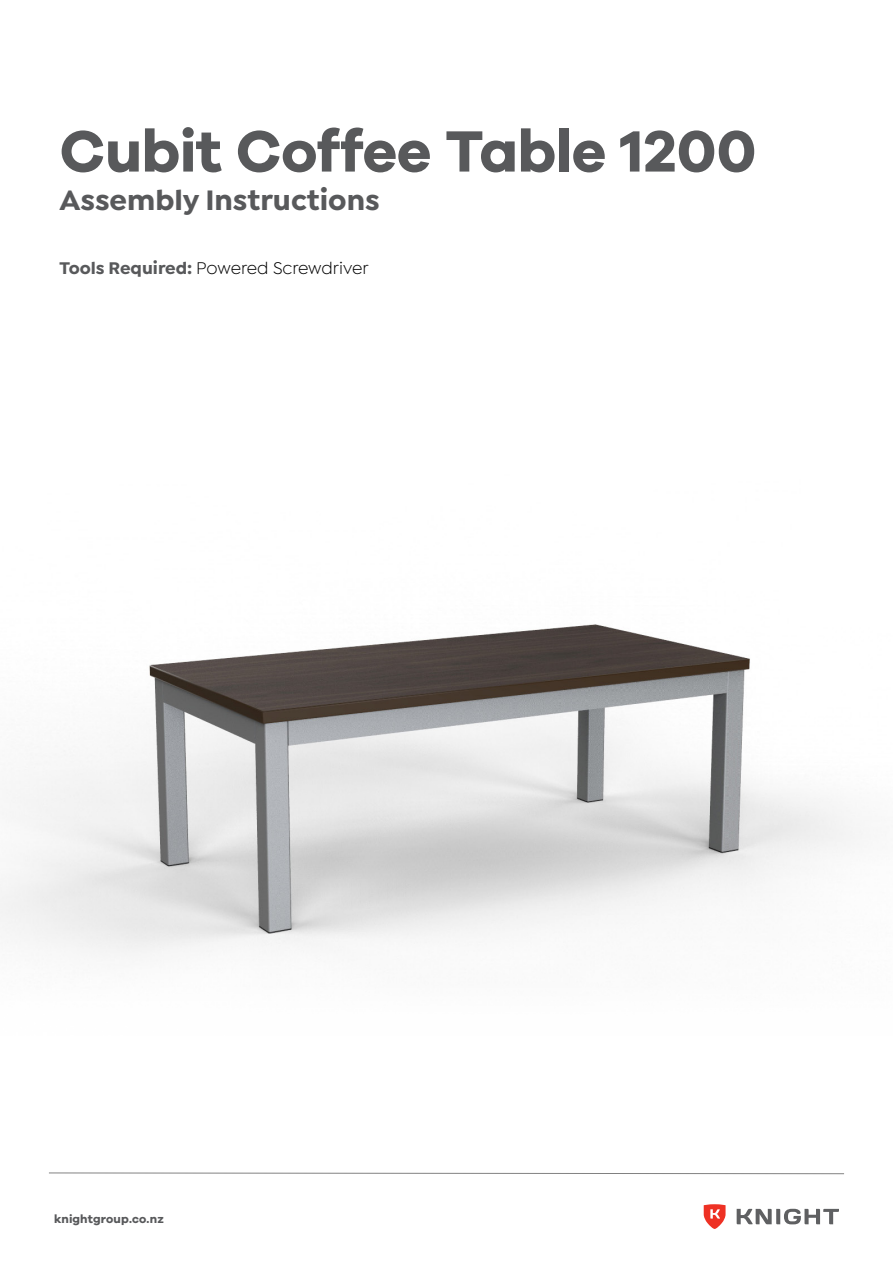
<style>
.page{position:relative;width:893px;height:1263px;background:#fff}
.page>*{position:absolute;margin:0;border:0;box-sizing:border-box;transform-origin:0 0}
.t1{font:700 60px "Galano Grotesque";letter-spacing:-.005em;color:#58595b}
.t2{font:700 30px "Isidora Sans";color:#58595b}
.t3{font:18px "Isidora Sans";color:#000}
.t4{font:700 12px "Galano Grotesque";letter-spacing:.01em;color:#58595b}
.s1{font-weight:700;color:#58595b}
</style>
<div class="page">
<svg style="left:49px;top:1172px;width:795px;height:2px"></svg>
<svg style="left:704px;top:1204px;width:21px;height:25px"></svg>
<svg style="left:737px;top:1209px;width:102px;height:15px"></svg>
<img style="left:0;top:624px;width:863px;height:331px">
<h1 class="t1" style="left:60px;top:114px;width:698px">Cubit Coffee Table 1200</h1>
<h2 class="t2" style="left:60px;top:181px;width:322px">Assembly Instructions</h2>
<p class="t3" style="left:60px;top:258px;width:310px"><span class="s1">Tools Required:</span> Powered Screwdriver</p>
<p class="t4" style="left:54px;top:1211px;width:111px">knightgroup.co.nz</p>
</div>
